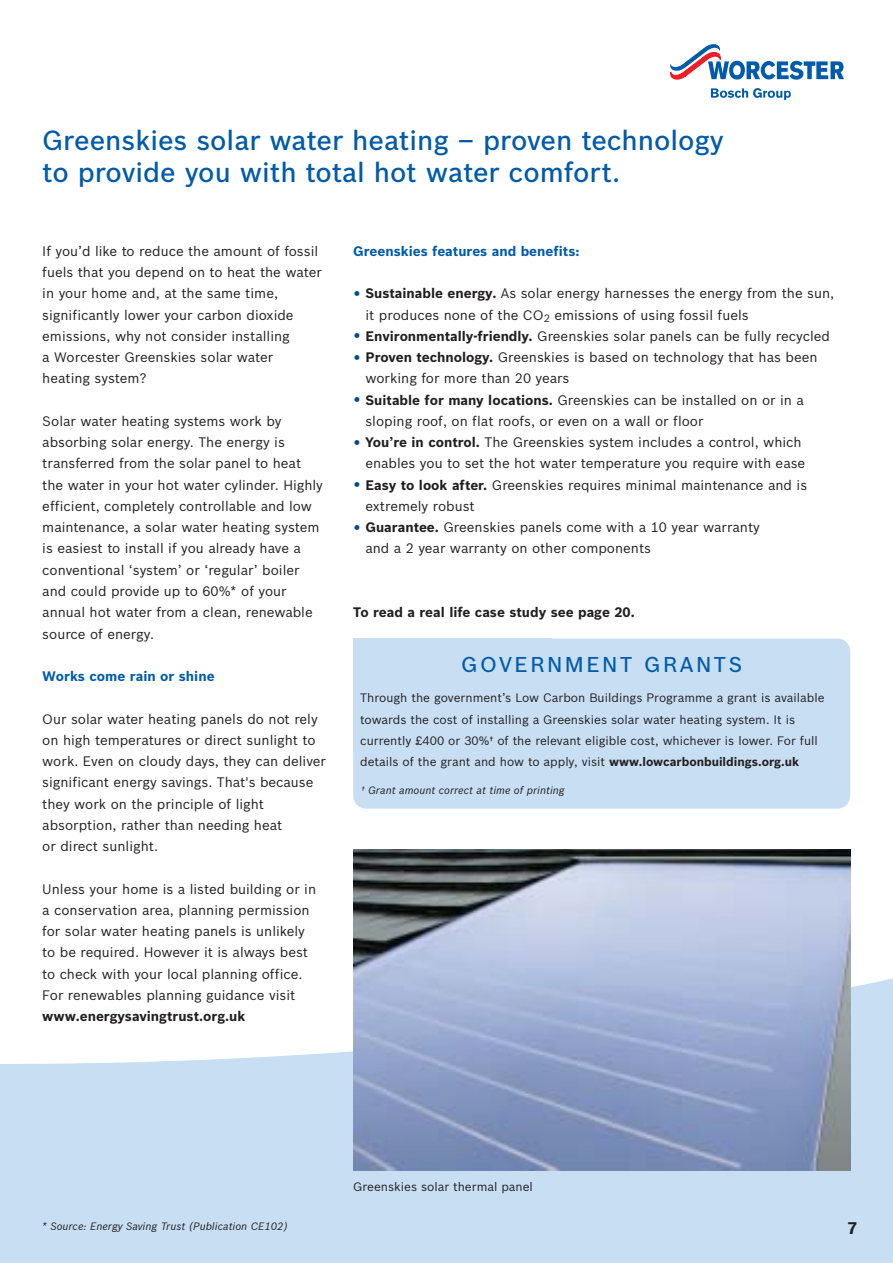
<style>
.page{position:relative;width:893px;height:1263px;background:#fff}
.page>*{position:absolute;margin:0;border:0;box-sizing:border-box;transform-origin:0 0}
.t1{font:500 27px/32px "Bosch Sans";color:#005baa}
.t2{font:500 21px "Bosch Sans";letter-spacing:.12em;color:#005baa}
.t3{font:700 16.5px "Bosch Sans";color:#231f1f}
.t4{font:13.5px/21.3px "Bosch Sans";color:#231f1f}
.t5{font:700 13.5px "Bosch Sans";color:#231f1f}
.t6{font:700 13.5px "Bosch Sans";color:#005baa}
.t7{font:12px/21.3px "Bosch Sans";color:#231f1f}
.t8{font:italic 10.5px "Bosch Sans";color:#231f1f}
.s1{font-size:19.5px;color:#00498f}
.s2{font-weight:700}
</style>
<div class="page">
<svg style="left:0;top:644px;width:893px;height:619px"></svg>
<svg style="left:670px;top:44px;width:174px;height:36px"></svg>
<svg style="left:711px;top:88px;width:80px;height:12px"></svg>
<img style="left:353px;top:849px;width:497px;height:321px">
<div style="left:353px;top:638px;width:497px;height:171px;background:#c7def3;border-radius:13px"></div>
<div style="left:353px;top:638px;width:199px;height:119px;background:#c7def3"></div>
<h1 class="t1" style="left:42px;top:127px;width:683px">Greenskies solar water heating – proven technology to provide you with total hot water comfort.</h1>
<p class="t4" style="left:42px;top:242px;width:281px">If you’d like to reduce the amount of fossil fuels that you depend on to heat the water in your home and, at the same time, significantly lower your carbon dioxide emissions, why not consider installing<br>a Worcester Greenskies solar water heating system?</p>
<p class="t4" style="left:42px;top:412px;width:282px">Solar water heating systems work by absorbing solar energy. The energy is transferred from the solar panel to heat the water in your hot water cylinder. Highly efficient, completely controllable and low maintenance, a solar water heating system is easiest to install if you already have a conventional ‘system’ or ‘regular’ boiler and could provide up to 60%* of your annual hot water from a clean, renewable source of energy.</p>
<p class="t6" style="left:42px;top:671px;width:174px">Works come rain or shine</p>
<p class="t4" style="left:42px;top:709px;width:285px">Our solar water heating panels do not rely on high temperatures or direct sunlight to work. Even on cloudy days, they can deliver significant energy savings. That's because they work on the principle of light absorption, rather than needing heat<br>or direct sunlight.</p>
<p class="t4" style="left:42px;top:879px;width:275px">Unless your home is a listed building or in a conservation area, planning permission for solar water heating panels is unlikely to be required. However it is always best to check with your local planning office.<br>For renewables planning guidance visit</p>
<p class="t5" style="left:42px;top:1011px;width:205px">www.energysavingtrust.org.uk</p>
<p class="t6" style="left:353px;top:246px;width:228px">Greenskies features and benefits:</p>
<p class="t4" style="left:365px;top:284px;width:470px;text-indent:-12px"><span class="s1">•</span> <span class="s2">Sustainable energy.</span> As solar energy harnesses the energy from the sun, it produces none of the CO<sub>2</sub> emissions of using fossil fuels</p>
<p class="t4" style="left:353px;top:327px;width:478px"><span class="s1">•</span> <span class="s2">Environmentally-friendly.</span> Greenskies solar panels can be fully recycled</p>
<p class="t4" style="left:365px;top:348px;width:453px;text-indent:-12px"><span class="s1">•</span> <span class="s2">Proven technology.</span> Greenskies is based on technology that has been working for more than 20 years</p>
<p class="t4" style="left:365px;top:390px;width:440px;text-indent:-12px"><span class="s1">•</span> <span class="s2">Suitable for many locations.</span> Greenskies can be installed on or in a sloping roof, on flat roofs, or even on a wall or floor</p>
<p class="t4" style="left:353px;top:433px;width:453px;text-align:right"><span class="s1">•</span> <span class="s2">You’re in control.</span> The Greenskies system includes a control, which enables you to set the hot water temperature you require with ease</p>
<p class="t4" style="left:365px;top:475px;width:443px;text-indent:-12px"><span class="s1">•</span> <span class="s2">Easy to look after.</span> Greenskies requires minimal maintenance and is extremely robust</p>
<p class="t4" style="left:365px;top:518px;width:396px;text-indent:-12px"><span class="s1">•</span> <span class="s2">Guarantee.</span> Greenskies panels come with a 10 year warranty and a 2 year warranty on other components</p>
<p class="t5" style="left:353px;top:607px;width:283px">To read a real life case study see page 20.</p>
<h2 class="t2" style="left:461px;top:657px;width:283px">GOVERNMENT GRANTS</h2>
<p class="t7" style="left:360px;top:688px;width:466px">Through the government’s Low Carbon Buildings Programme a grant is available towards the cost of installing a Greenskies solar water heating system. It is currently £400 or 30%† of the relevant eligible cost, whichever is lower. For full details of the grant and how to apply, visit <span class="s2">www.lowcarbonbuildings.org.uk</span></p>
<p class="t8" style="left:361px;top:786px;width:205px">† Grant amount correct at time of printing</p>
<p class="t7" style="left:353px;top:1177px;width:181px">Greenskies solar thermal panel</p>
<p class="t8" style="left:42px;top:1221px;width:247px">* Source: Energy Saving Trust (Publication CE102)</p>
<p class="t3" style="left:847px;top:1222px;width:11px">7</p>
</div>
